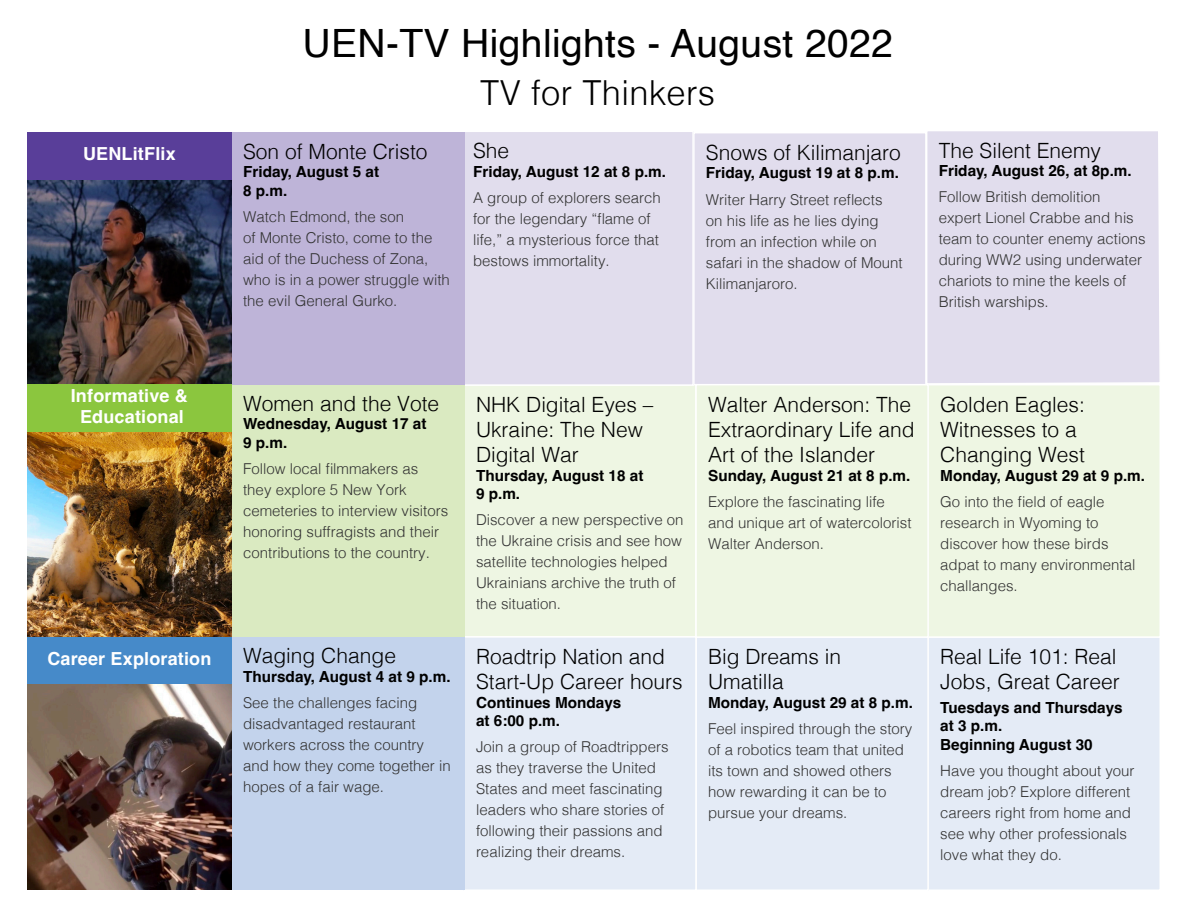
<style>
.page{position:relative;width:1188px;height:918px;background:#fff}
.page>*{position:absolute;margin:0;border:0;box-sizing:border-box;transform-origin:0 0}
.t1{font:39px "Helvetica";letter-spacing:.01em;color:#000}
.t2{font:300 34.5px "Helvetica";letter-spacing:.01em;color:#000}
.item_title{font:300 21px/25.2px "Helvetica";color:#000}
.t3{font:700 18px "Helvetica";letter-spacing:.01em;color:#fff}
.item_date_time{font:700 15.3px "Helvetica";color:#000}
.item_title-2{font:700 15.3px "Helvetica";color:#000}
.item_description{font:300 15px/21px "Helvetica";color:#333}
</style>
<div class="page">
<div style="left:27px;top:637px;width:205px;height:47px;background:#468ac9"></div>
<div style="left:927px;top:131px;width:233px;height:252px;background:#e1dded"></div>
<div style="left:694px;top:133px;width:232px;height:253px;background:#e1dded"></div>
<div style="left:693px;top:132px;width:234px;height:255px;border:2px solid #fff"></div>
<div style="left:464px;top:385px;width:232px;height:252px;background:#eef6e3"></div>
<div style="left:928px;top:637px;width:232px;height:253px;background:#e4ebf6"></div>
<div style="left:927px;top:636px;width:234px;height:255px;border:2px solid #fff"></div>
<div style="left:696px;top:637px;width:232px;height:253px;background:#e4ebf6"></div>
<div style="left:695px;top:636px;width:234px;height:255px;border:2px solid #fff"></div>
<div style="left:928px;top:385px;width:232px;height:252px;background:#eef6e3"></div>
<div style="left:927px;top:384px;width:234px;height:254px;border:2px solid #fff"></div>
<div style="left:696px;top:385px;width:232px;height:252px;background:#eef6e3"></div>
<div style="left:695px;top:384px;width:234px;height:254px;border:2px solid #fff"></div>
<div style="left:464px;top:637px;width:232px;height:253px;background:#e4ebf6"></div>
<div style="left:463px;top:636px;width:234px;height:255px;border:2px solid #fff"></div>
<div style="left:461px;top:131px;width:232px;height:254px;background:#e1dded"></div>
<div style="left:460px;top:131px;width:234px;height:255px;border:2px solid #fff"></div>
<div style="left:232px;top:385px;width:233px;height:252px;background:#daeac1"></div>
<div style="left:232px;top:637px;width:233px;height:252px;background:#c3d3ec"></div>
<div style="left:232px;top:133px;width:233px;height:252px;background:#beb4d8"></div>
<div style="left:27px;top:385px;width:205px;height:48px;background:#8bc63e"></div>
<div style="left:27px;top:133px;width:205px;height:47px;background:#593e99"></div>
<img style="left:27px;top:433px;width:205px;height:203px">
<img style="left:27px;top:180px;width:205px;height:204px">
<img style="left:27px;top:684px;width:205px;height:205px">
<p class="t3" style="left:83px;top:143px;width:94px">UENLitFlix</p>
<p class="t3" style="left:71px;top:384px;width:119px">Informative &amp;</p>
<p class="t3" style="left:80px;top:406px;width:105px">Educational</p>
<p class="t3" style="left:47px;top:647px;width:166px">Career Exploration</p>
<p class="t1" style="left:303px;top:13px;width:592px">UEN-TV Highlights - August 2022</p>
<p class="item_title" style="left:243px;top:138px;width:186px">Son of Monte Cristo</p>
<p class="item_date_time" style="left:243px;top:163px;width:138px">Friday, August 5 at</p>
<p class="item_date_time" style="left:243px;top:181px;width:46px">8 p.m.</p>
<p class="item_description" style="left:243px;top:205px;width:208px">Watch Edmond, the son<br>of Monte Cristo, come to the aid of the Duchess of Zona, who is in a power struggle with the evil General Gurko.</p>
<p class="t2" style="left:480px;top:63px;width:236px">TV for Thinkers</p>
<p class="item_title" style="left:473px;top:137px;width:38px">She</p>
<p class="item_date_time" style="left:473px;top:162px;width:195px">Friday, August 12 at 8 p.m.</p>
<p class="item_description" style="left:473px;top:186px;width:189px">A group of explorers search for the legendary “flame of life,” a mysterious force that bestows immortality.</p>
<p class="item_title" style="left:706px;top:138px;width:196px">Snows of Kilimanjaro</p>
<p class="item_date_time" style="left:706px;top:163px;width:195px">Friday, August 19 at 8 p.m.</p>
<p class="item_description" style="left:706px;top:188px;width:198px">Writer Harry Street reflects on his life as he lies dying from an infection while on safari in the shadow of Mount<br>Kilimanjaroro.</p>
<p class="item_title" style="left:939px;top:136px;width:164px">The Silent Enemy</p>
<p class="item_date_time" style="left:939px;top:161px;width:195px">Friday, August 26, at 8p.m.</p>
<p class="item_description" style="left:939px;top:186px;width:208px">Follow British demolition expert Lionel Crabbe and his team to counter enemy actions during WW2 using underwater chariots to mine the keels of<br>British warships.</p>
<p class="item_title" style="left:243px;top:390px;width:198px">Women and the Vote</p>
<p class="item_date_time" style="left:243px;top:415px;width:185px">Wednesday, August 17 at</p>
<p class="item_date_time" style="left:243px;top:433px;width:46px">9 p.m.</p>
<p class="item_description" style="left:243px;top:457px;width:207px">Follow local filmmakers as they explore 5 New York cemeteries to interview visitors honoring suffragists and their contributions to the country.</p>
<p class="item_title" style="left:243px;top:642px;width:154px">Waging Change</p>
<p class="item_date_time" style="left:243px;top:667px;width:209px">Thursday, August 4 at 9 p.m.</p>
<p class="item_description" style="left:243px;top:691px;width:209px">See the challenges facing disadvantaged restaurant workers across the country and how they come together in hopes of a fair wage.</p>
<p class="item_title" style="left:476px;top:390px;width:179px">NHK Digital Eyes –<br>Ukraine: The New<br>Digital War</p>
<p class="item_date_time" style="left:476px;top:466px;width:169px">Thursday, August 18 at</p>
<p class="item_date_time" style="left:476px;top:484px;width:46px">9 p.m.</p>
<p class="item_description" style="left:476px;top:508px;width:209px">Discover a new perspective on the Ukraine crisis and see how satellite technologies helped<br>Ukrainians archive the truth of the situation.</p>
<p class="item_title" style="left:476px;top:643px;width:208px">Roadtrip Nation and<br>Start-Up Career hours</p>
<p class="item_date_time" style="left:476px;top:693px;width:147px">Continues Mondays</p>
<p class="item_date_time" style="left:476px;top:711px;width:86px">at 6:00 p.m.</p>
<p class="item_description" style="left:476px;top:735px;width:194px">Join a group of Roadtrippers as they traverse the United<br>States and meet fascinating leaders who share stories of following their passions and realizing their dreams.</p>
<p class="item_title" style="left:708px;top:390px;width:208px">Walter Anderson: The<br>Extraordinary Life and<br>Art of the Islander</p>
<p class="item_date_time" style="left:708px;top:466px;width:204px">Sunday, August 21 at 8 p.m.</p>
<p class="item_description" style="left:708px;top:490px;width:205px">Explore the fascinating life and unique art of watercolorist<br>Walter Anderson.</p>
<p class="item_title" style="left:708px;top:643px;width:135px">Big Dreams in<br>Umatilla</p>
<p class="item_date_time" style="left:708px;top:693px;width:206px">Monday, August 29 at 8 p.m.</p>
<p class="item_description" style="left:708px;top:717px;width:206px">Feel inspired through the story of a robotics team that united its town and showed others how rewarding it can be to pursue your dreams.</p>
<p class="item_title" style="left:940px;top:390px;width:146px">Golden Eagles:<br>Witnesses to a<br>Changing West</p>
<p class="item_date_time" style="left:940px;top:466px;width:206px">Monday, August 29 at 9 p.m.</p>
<p class="item_description" style="left:940px;top:490px;width:197px">Go into the field of eagle research in Wyoming to discover how these birds adpat to many environmental challanges.</p>
<p class="item_title" style="left:940px;top:643px;width:181px">Real Life 101: Real<br>Jobs, Great Career</p>
<p class="item_title-2" style="left:940px;top:698px;width:184px">Tuesdays and Thursdays</p>
<p class="item_date_time" style="left:940px;top:717px;width:64px">at 3 p.m.</p>
<p class="item_date_time" style="left:940px;top:735px;width:154px">Beginning August 30</p>
<p class="item_description" style="left:940px;top:759px;width:196px">Have you thought about your dream job? Explore different careers right from home and see why other professionals love what they do.</p>
</div>
